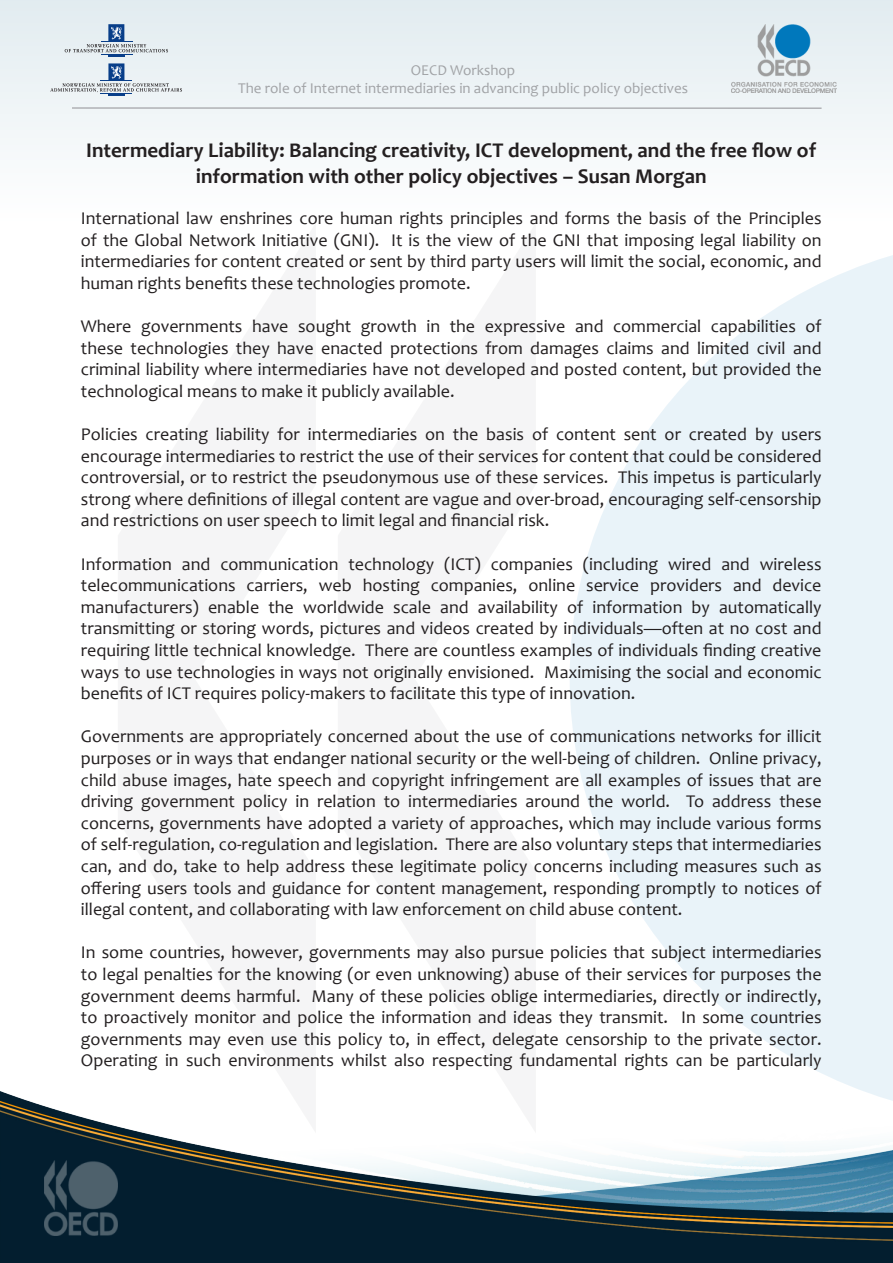
<style>
.page{position:relative;width:893px;height:1263px;background:#fff}
.page>*{position:absolute;margin:0;border:0;box-sizing:border-box;transform-origin:0 0}
.t1{font:700 21px/25.2px "Candara";color:#231f20;text-align:center}
.t2{font:18px/21.6px "Candara";color:#231f20;text-align:justify}
.t3{font:15px "Candara";color:#a1a3a6}
</style>
<div class="page">
<svg style="left:570px;top:255px;width:323px;height:684px;fill:#e9f3f9"></svg>
<img style="left:0;top:939px;width:893px;height:324px">
<img style="left:44px;top:1161px;width:74px;height:74px">
<img style="left:732px;top:24px;width:105px;height:69px">
<div style="left:108px;top:24px;width:16px;height:18px;background:#083e89"></div>
<svg style="left:65px;top:27px;width:103px;height:30px;background:#c8d3dd"></svg>
<div style="left:108px;top:63px;width:16px;height:18px;background:#083e89"></div>
<svg style="left:50px;top:66px;width:132px;height:30px;background:#cfd8df"></svg>
<hr style="left:72px;top:107px;width:750px;height:2px;background:#b0b1b5">
<p class="t3" style="left:411px;top:61px;width:106px">OECD Workshop</p>
<p class="t3" style="left:238px;top:79px;width:451px">The role of Internet intermediaries in advancing public policy objectives</p>
<p class="t1" style="left:86px;top:138px;width:732px">Intermediary Liability: Balancing creativity, ICT development, and the free flow of information with other policy objectives – Susan Morgan</p>
<p class="t2" style="left:81px;top:207px;width:742px">International law enshrines core human rights principles and forms the basis of the Principles of the Global Network Initiative (GNI). It is the view of the GNI that imposing legal liability on intermediaries for content created or sent by third party users will limit the social, economic, and human rights benefits these technologies promote.</p>
<p class="t2" style="left:81px;top:315px;width:742px">Where governments have sought growth in the expressive and commercial capabilities of these technologies they have enacted protections from damages claims and limited civil and criminal liability where intermediaries have not developed and posted content, but provided the technological means to make it publicly available.</p>
<p class="t2" style="left:81px;top:423px;width:742px">Policies creating liability for intermediaries on the basis of content sent or created by users encourage intermediaries to restrict the use of their services for content that could be considered controversial, or to restrict the pseudonymous use of these services. This impetus is particularly strong where definitions of illegal content are vague and over-broad, encouraging self-censorship and restrictions on user speech to limit legal and financial risk.</p>
<p class="t2" style="left:81px;top:553px;width:742px">Information and communication technology (ICT) companies (including wired and wireless telecommunications carriers, web hosting companies, online service providers and device manufacturers) enable the worldwide scale and availability of information by automatically transmitting or storing words, pictures and videos created by individuals—often at no cost and requiring little technical knowledge. There are countless examples of individuals finding creative ways to use technologies in ways not originally envisioned. Maximising the social and economic benefits of ICT requires policy-makers to facilitate this type of innovation.</p>
<p class="t2" style="left:81px;top:726px;width:742px">Governments are appropriately concerned about the use of communications networks for illicit purposes or in ways that endanger national security or the well-being of children. Online privacy, child abuse images, hate speech and copyright infringement are all examples of issues that are driving government policy in relation to intermediaries around the world. To address these concerns, governments have adopted a variety of approaches, which may include various forms of self-regulation, co-regulation and legislation. There are also voluntary steps that intermediaries can, and do, take to help address these legitimate policy concerns including measures such as offering users tools and guidance for content management, responding promptly to notices of illegal content, and collaborating with law enforcement on child abuse content.</p>
<p class="t2" style="left:81px;top:942px;width:742px">In some countries, however, governments may also pursue policies that subject intermediaries to legal penalties for the knowing (or even unknowing) abuse of their services for purposes the government deems harmful. Many of these policies oblige intermediaries, directly or indirectly, to proactively monitor and police the information and ideas they transmit. In some countries governments may even use this policy to, in effect, delegate censorship to the private sector.<br>Operating in such environments whilst also respecting fundamental rights can be particularly</p>
</div>
